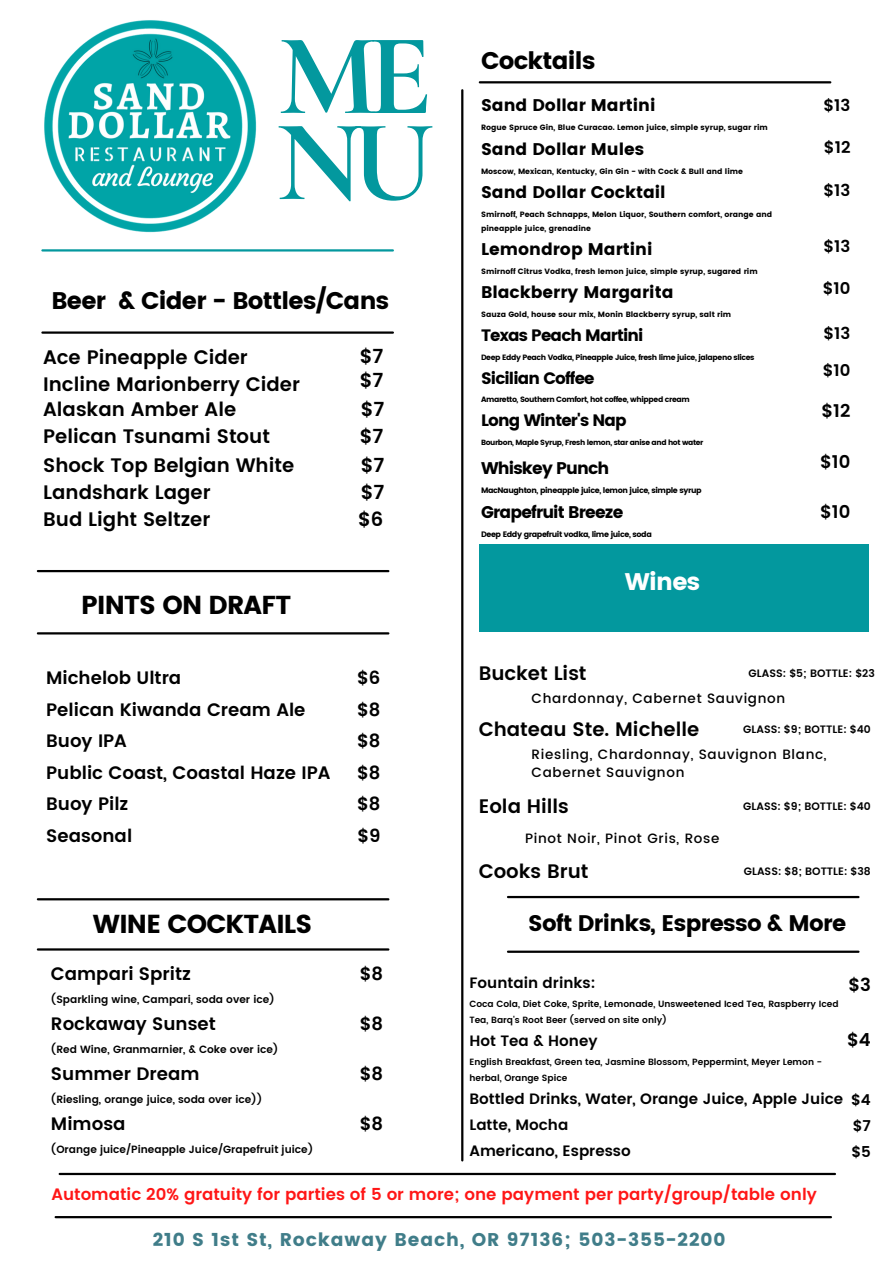
<style>
.page{position:relative;width:894px;height:1264px;background:#fff}
.page>*{position:absolute;margin:0;border:0;box-sizing:border-box;transform-origin:0 0}
.t1{font:700 116.55px "Cormorant Garamond";color:#03989e}
.t2{font:25.95px "Poppins";letter-spacing:-.03em;color:#000}
.t3{font:24px "Poppins";letter-spacing:-.03em;color:#000}
.t4{font:24px "Poppins";letter-spacing:-.03em;color:#fff}
.t5{font:22.5px "Poppins";letter-spacing:-.03em;color:#000}
.t6{font:600 19.5px "Poppins";color:#000}
.t7{font:18.45px "Poppins";letter-spacing:.05em;color:#407d89}
.t8{font:600 18px "Poppins";color:#000}
.t9{font:16.95px "Poppins";color:#000}
.t10{font:16.95px "Poppins";letter-spacing:-.05em;color:#000}
.t11{font:600 16.5px "Poppins";color:#ff1616}
.t12{font:16.5px "Poppins";letter-spacing:-.05em;color:#000}
.t13{font:600 16.5px "Poppins";color:#000}
.t14{font:600 15px "Poppins";color:#000}
.t15{font:500 13.5px/18px "Poppins";letter-spacing:.05em;color:#000}
.t16{font:600 10.65px "Poppins";color:#000}
.t17{font:600 10.5px "Poppins";color:#000}
.t18{font:600 9px/15.8px "Poppins";color:#000}
.t19{font:7.95px "Poppins";letter-spacing:-.05em;color:#000}
.t20{font:7.65px "Poppins";color:#000}
.t21{font:7.65px "Poppins";letter-spacing:-.05em;color:#000}
.t22{font:7.5px "Poppins";letter-spacing:-.05em;color:#000}
</style>
<div class="page">
<hr style="left:42px;top:249px;width:351px;height:2px;background:#03989e">
<hr style="left:38px;top:570px;width:350px;height:2px;background:#000">
<hr style="left:508px;top:895px;width:350px;height:3px;background:#000">
<hr style="left:60px;top:1172px;width:774px;height:3px;background:#000">
<hr style="left:42px;top:331px;width:351px;height:3px;background:#000">
<hr style="left:479px;top:81px;width:351px;height:2px;background:#000">
<hr style="left:38px;top:632px;width:350px;height:2px;background:#000">
<hr style="left:508px;top:950px;width:350px;height:2px;background:#000">
<hr style="left:461px;top:90px;width:2px;height:1070px;background:#000">
<div style="left:478px;top:544px;width:390px;height:88px;background:#03989e"></div>
<img style="left:41px;top:20px;width:234px;height:231px">
<hr style="left:56px;top:1215px;width:774px;height:3px;background:#000">
<hr style="left:38px;top:948px;width:350px;height:2px;background:#000">
<hr style="left:38px;top:898px;width:350px;height:2px;background:#000">
<p class="t1" style="left:278px;top:5px;width:156px">ME</p>
<p class="t1" style="left:276px;top:91px;width:159px">NU</p>
<p class="t3" style="left:51px;top:286px;width:339px">Beer &amp; Cider - Bottles/Cans</p>
<p class="t6" style="left:43px;top:346px;width:206px">Ace Pineapple Cider</p>
<p class="t6" style="left:43px;top:373px;width:258px">Incline Marionberry Cider</p>
<p class="t6" style="left:43px;top:398px;width:194px">Alaskan Amber Ale</p>
<p class="t6" style="left:43px;top:424px;width:228px">Pelican Tsunami Stout</p>
<p class="t6" style="left:43px;top:454px;width:252px">Shock Top Belgian White</p>
<p class="t6" style="left:43px;top:481px;width:169px">Landshark Lager</p>
<p class="t6" style="left:43px;top:508px;width:169px">Bud Light Seltzer</p>
<p class="t2" style="left:81px;top:589px;width:211px">PINTS ON DRAFT</p>
<p class="t6" style="left:360px;top:345px;width:25px">$7</p>
<p class="t6" style="left:360px;top:369px;width:25px">$7</p>
<p class="t6" style="left:360px;top:398px;width:25px">$7</p>
<p class="t6" style="left:360px;top:424px;width:25px">$7</p>
<p class="t6" style="left:360px;top:454px;width:25px">$7</p>
<p class="t6" style="left:360px;top:481px;width:25px">$7</p>
<p class="t6" style="left:358px;top:508px;width:27px">$6</p>
<p class="t3" style="left:481px;top:46px;width:116px">Cocktails</p>
<p class="t9" style="left:481px;top:96px;width:176px">Sand Dollar Martini</p>
<p class="t20" style="left:481px;top:123px;width:288px">Rogue Spruce Gin, Blue Curacao. Lemon juice, simple syrup, sugar rim</p>
<p class="t9" style="left:481px;top:139px;width:165px">Sand Dollar Mules</p>
<p class="t20" style="left:481px;top:167px;width:263px">Moscow, Mexican, Kentucky, Gin Gin - with Cock &amp; Bull and lime</p>
<p class="t9" style="left:481px;top:182px;width:186px">Sand Dollar Cocktail</p>
<p class="t20" style="left:481px;top:210px;width:292px">Smirnoff, Peach Schnapps, Melon Liquor, Southern comfort, orange and</p>
<p class="t20" style="left:481px;top:223px;width:111px">pineapple juice, grenadine</p>
<p class="t9" style="left:481px;top:239px;width:173px">Lemondrop Martini</p>
<p class="t20" style="left:481px;top:267px;width:278px">Smirnoff Citrus Vodka, fresh lemon juice, simple syrup, sugared rim</p>
<p class="t9" style="left:481px;top:282px;width:194px">Blackberry Margarita</p>
<p class="t20" style="left:481px;top:310px;width:252px">Sauza Gold, house sour mix, Monin Blackberry syrup, salt rim</p>
<p class="t12" style="left:481px;top:325px;width:164px">Texas Peach Martini</p>
<p class="t21" style="left:481px;top:352px;width:275px">Deep Eddy Peach Vodka, Pineapple Juice, fresh lime juice, jalapeno slices</p>
<p class="t12" style="left:481px;top:368px;width:115px">Sicilian Coffee</p>
<p class="t21" style="left:481px;top:395px;width:210px">Amaretto, Southern Comfort, hot coffee, whipped cream</p>
<p class="t12" style="left:481px;top:411px;width:147px">Long Winter's Nap</p>
<p class="t22" style="left:481px;top:437px;width:224px">Bourbon, Maple Syrup, Fresh lemon, star anise and hot water</p>
<p class="t10" style="left:481px;top:458px;width:130px">Whiskey Punch</p>
<p class="t19" style="left:481px;top:486px;width:222px">MacNaughton, pineapple juice, lemon juice, simple syrup</p>
<p class="t10" style="left:481px;top:502px;width:144px">Grapefruit Breeze</p>
<p class="t19" style="left:481px;top:529px;width:172px">Deep Eddy grapefruit vodka, lime juice, soda</p>
<p class="t4" style="left:624px;top:568px;width:77px">Wines</p>
<p class="t13" style="left:823px;top:96px;width:28px">$13</p>
<p class="t13" style="left:823px;top:138px;width:28px">$12</p>
<p class="t13" style="left:823px;top:180px;width:28px">$13</p>
<p class="t13" style="left:823px;top:236px;width:28px">$13</p>
<p class="t13" style="left:822px;top:279px;width:29px">$10</p>
<p class="t13" style="left:823px;top:323px;width:28px">$13</p>
<p class="t13" style="left:822px;top:360px;width:29px">$10</p>
<p class="t8" style="left:821px;top:401px;width:30px">$12</p>
<p class="t8" style="left:820px;top:451px;width:32px">$10</p>
<p class="t8" style="left:820px;top:501px;width:32px">$10</p>
<p class="t8" style="left:46px;top:667px;width:137px">Michelob Ultra</p>
<p class="t6" style="left:478px;top:661px;width:109px">Bucket List</p>
<p class="t8" style="left:46px;top:699px;width:261px">Pelican Kiwanda Cream Ale</p>
<p class="t8" style="left:46px;top:730px;width:82px">Buoy IPA</p>
<p class="t8" style="left:46px;top:762px;width:286px">Public Coast, Coastal Haze IPA</p>
<p class="t8" style="left:46px;top:793px;width:84px">Buoy Pilz</p>
<p class="t8" style="left:46px;top:825px;width:88px">Seasonal</p>
<p class="t16" style="left:748px;top:667px;width:128px">GLASS: $5; BOTTLE: $23</p>
<p class="t8" style="left:357px;top:667px;width:25px">$6</p>
<p class="t8" style="left:357px;top:699px;width:25px">$8</p>
<p class="t8" style="left:357px;top:730px;width:25px">$8</p>
<p class="t8" style="left:357px;top:762px;width:25px">$8</p>
<p class="t8" style="left:357px;top:793px;width:25px">$8</p>
<p class="t8" style="left:357px;top:825px;width:25px">$9</p>
<p class="t15" style="left:531px;top:689px;width:255px">Chardonnay, Cabernet Sauvignon</p>
<p class="t6" style="left:478px;top:718px;width:222px">Chateau Ste. Michelle</p>
<p class="t16" style="left:743px;top:723px;width:129px">GLASS: $9; BOTTLE: $40</p>
<p class="t15" style="left:531px;top:745px;width:296px">Riesling, Chardonnay, Sauvignon Blanc,<br>Cabernet Sauvignon</p>
<p class="t6" style="left:478px;top:795px;width:92px">Eola Hills</p>
<p class="t16" style="left:743px;top:800px;width:129px">GLASS: $9; BOTTLE: $40</p>
<p class="t15" style="left:525px;top:828px;width:196px">Pinot Noir, Pinot Gris, Rose</p>
<p class="t2" style="left:93px;top:908px;width:221px">WINE COCKTAILS</p>
<p class="t8" style="left:51px;top:963px;width:141px">Campari Spritz</p>
<p class="t17" style="left:51px;top:993px;width:225px">(Sparkling wine, Campari, soda over ice)</p>
<p class="t8" style="left:51px;top:1013px;width:166px">Rockaway Sunset</p>
<p class="t17" style="left:51px;top:1043px;width:229px">(Red Wine, Granmarnier, &amp; Coke over ice)</p>
<p class="t8" style="left:51px;top:1063px;width:150px">Summer Dream</p>
<p class="t17" style="left:51px;top:1093px;width:212px">(Riesling, orange juice, soda over ice))</p>
<p class="t8" style="left:51px;top:1113px;width:76px">Mimosa</p>
<p class="t17" style="left:51px;top:1143px;width:263px">(Orange juice/Pineapple Juice/Grapefruit juice)</p>
<p class="t8" style="left:360px;top:963px;width:25px">$8</p>
<p class="t8" style="left:360px;top:1013px;width:25px">$8</p>
<p class="t8" style="left:360px;top:1063px;width:25px">$8</p>
<p class="t8" style="left:360px;top:1113px;width:25px">$8</p>
<p class="t6" style="left:478px;top:860px;width:111px">Cooks Brut</p>
<p class="t16" style="left:743px;top:865px;width:128px">GLASS: $8; BOTTLE: $38</p>
<p class="t5" style="left:528px;top:910px;width:320px">Soft Drinks, Espresso &amp; More</p>
<p class="t14" style="left:469px;top:974px;width:127px">Fountain drinks:</p>
<p class="t18" style="left:469px;top:996px;width:370px">Coca Cola, Diet Coke, Sprite, Lemonade, Unsweetened Iced Tea, Raspberry Iced<br>Tea, Barq's Root Beer (served on site only)</p>
<p class="t14" style="left:469px;top:1031px;width:130px">Hot Tea &amp; Honey</p>
<p class="t18" style="left:469px;top:1054px;width:354px">English Breakfast, Green tea, Jasmine Blossom, Peppermint, Meyer Lemon - herbal, Orange Spice</p>
<p class="t14" style="left:469px;top:1089px;width:375px">Bottled Drinks, Water, Orange Juice, Apple Juice</p>
<p class="t14" style="left:469px;top:1115px;width:100px">Latte, Mocha</p>
<p class="t14" style="left:469px;top:1142px;width:163px">Americano, Espresso</p>
<p class="t8" style="left:848px;top:974px;width:24px">$3</p>
<p class="t8" style="left:847px;top:1029px;width:25px">$4</p>
<p class="t14" style="left:851px;top:1091px;width:21px">$4</p>
<p class="t14" style="left:852px;top:1116px;width:20px">$7</p>
<p class="t14" style="left:851px;top:1142px;width:21px">$5</p>
<p class="t11" style="left:51px;top:1184px;width:766px">Automatic 20% gratuity for parties of 5 or more; one payment per party/group/table only</p>
<p class="t7" style="left:153px;top:1228px;width:574px">210 S 1st St, Rockaway Beach, OR 97136; 503-355-2200</p>
</div>
